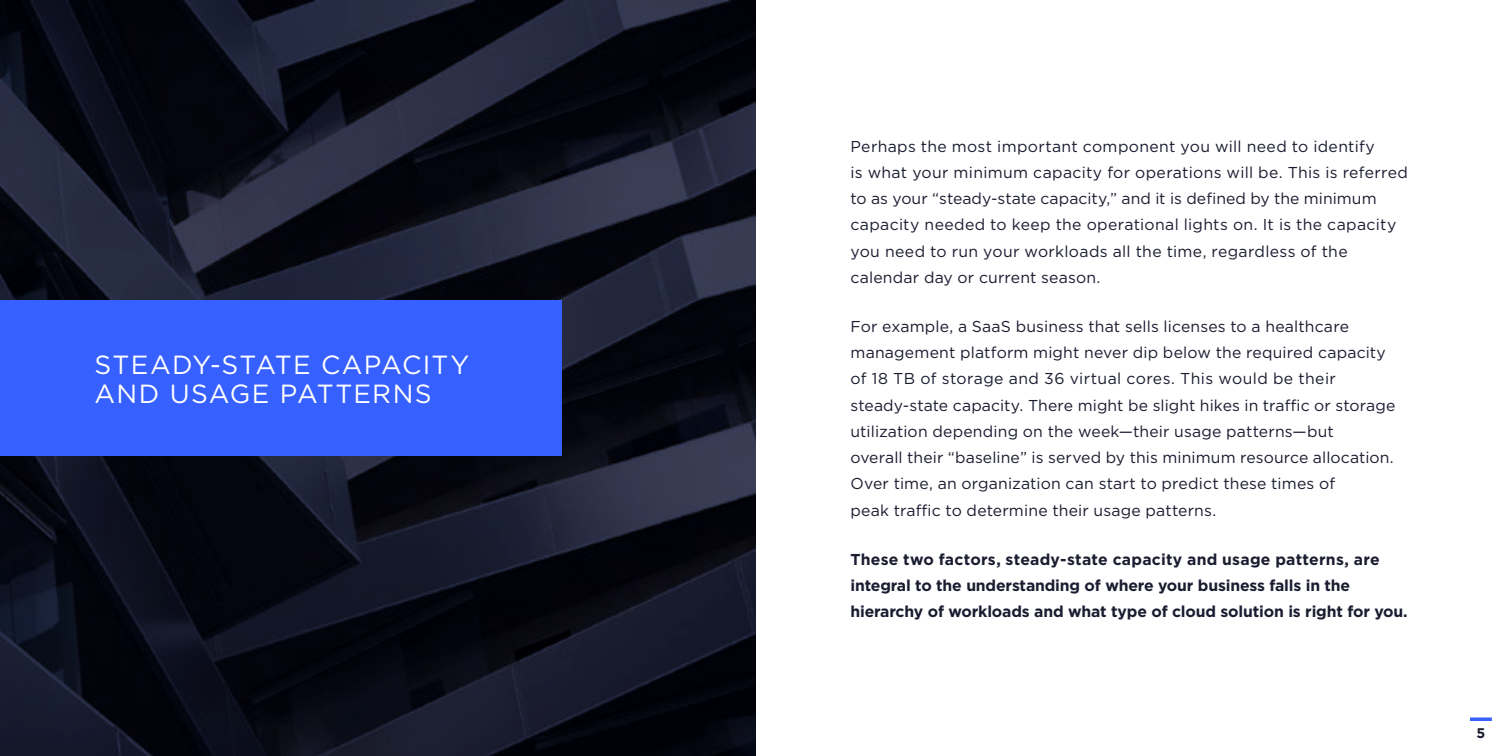
<style>
.page{position:relative;width:1512px;height:756px;background:#fff}
.page>*{position:absolute;margin:0;border:0;box-sizing:border-box;transform-origin:0 0}
.t1{font:26.25px/29.8px "Gotham";letter-spacing:.05em;color:#fff}
.t2{font:15.75px/26.2px "Gotham";letter-spacing:.01em;color:#1a1c30}
.t3{font:700 15.75px/26.2px "Gotham";letter-spacing:-.01em;color:#1a1c30}
.t4{font:700 14px "Gotham";color:#1a1c30}
</style>
<div class="page">
<hr style="left:1470px;top:718px;width:22px;height:3px;background:#3660ff">
<svg style="left:0;top:0;width:756px;height:756px;background:#111321"></svg>
<div style="left:1px;top:300px;width:561px;height:156px;background:#3660ff"></div>
<h1 class="t1" style="left:94px;top:349px;width:376px">STEADY-STATE CAPACITY<br>AND USAGE PATTERNS</h1>
<p class="t2" style="left:850px;top:133px;width:559px">Perhaps the most important component you will need to identify<br>is what your minimum capacity for operations will be. This is referred to as your “steady-state capacity,” and it is defined by the minimum capacity needed to keep the operational lights on. It is the capacity you need to run your workloads all the time, regardless of the calendar day or current season.</p>
<p class="t2" style="left:850px;top:313px;width:546px">For example, a SaaS business that sells licenses to a healthcare management platform might never dip below the required capacity of 18 TB of storage and 36 virtual cores. This would be their steady-state capacity. There might be slight hikes in traffic or storage utilization depending on the week—their usage patterns—but<br>overall their “baseline” is served by this minimum resource allocation.<br>Over time, an organization can start to predict these times of<br>peak traffic to determine their usage patterns.</p>
<p class="t3" style="left:850px;top:546px;width:559px">These two factors, steady-state capacity and usage patterns, are integral to the understanding of where your business falls in the hierarchy of workloads and what type of cloud solution is right for you.</p>
<p class="t4" style="left:1477px;top:723px;width:10px">5</p>
</div>
